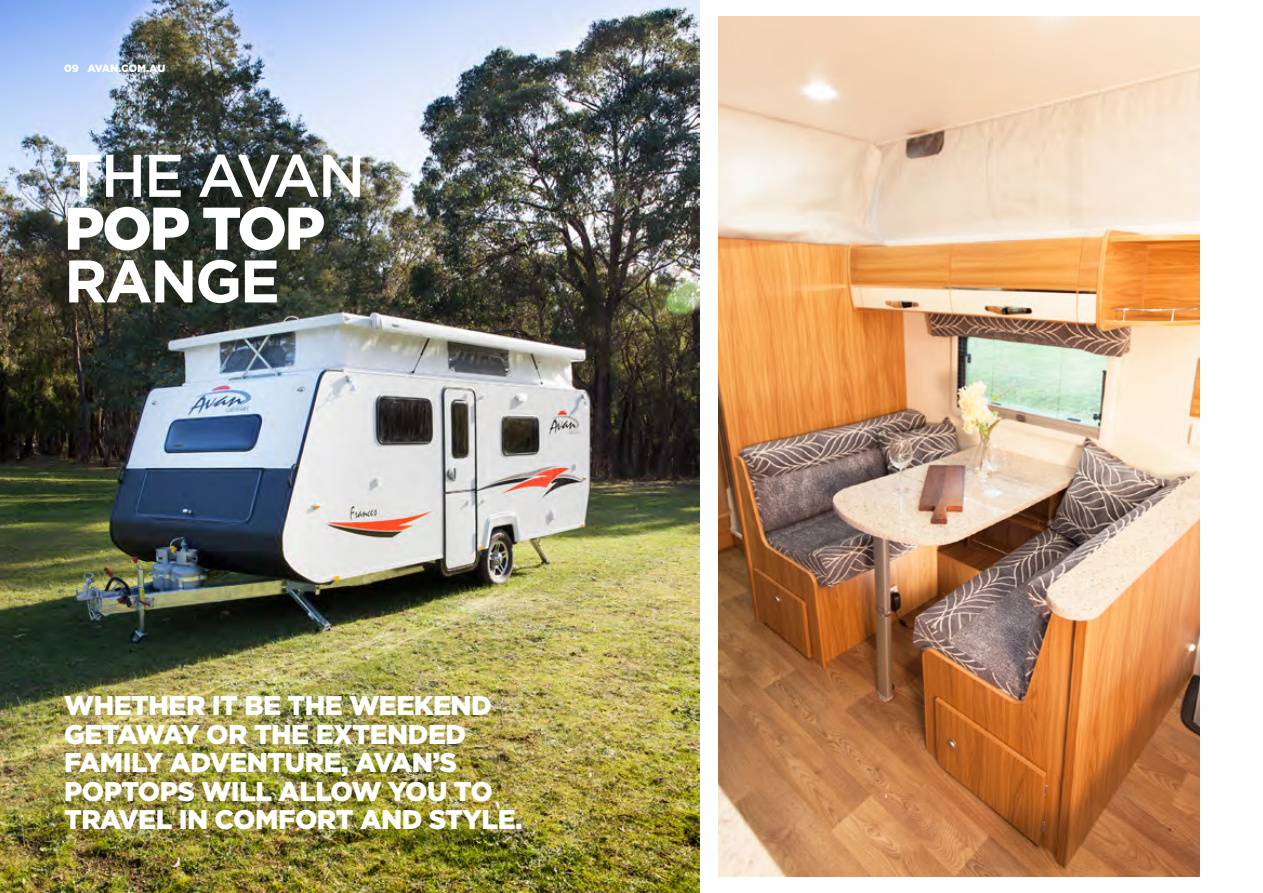
<style>
.page{position:relative;width:1263px;height:893px;background:#fff}
.page>*{position:absolute;margin:0;border:0;box-sizing:border-box;transform-origin:0 0}
.t1{font:500 60px "Gotham";letter-spacing:-.04em;color:#fff}
.t2{font:900 60px "Gotham";letter-spacing:-.04em;color:#fff}
.t3{font:700 60px "Gotham";letter-spacing:-.04em;color:#fff}
.t4{font:900 27px/28.5px "Gotham";letter-spacing:-.02em;color:#fff}
.t5{font:900 10.5px "Gotham";letter-spacing:-.02em;color:#fff}
</style>
<div class="page">
<img style="left:718px;top:16px;width:481px;height:860px">
<img style="left:0;top:0;width:699px;height:893px">
<p class="t5" style="left:64px;top:61px;width:103px">09 AVAN.COM.AU</p>
<h1 class="t1" style="left:64px;top:136px;width:303px">THE AVAN</h1>
<h1 class="t2" style="left:64px;top:187px;width:262px">POP TOP</h1>
<h1 class="t3" style="left:64px;top:241px;width:217px">RANGE</h1>
<p class="t4" style="left:64px;top:691px;width:460px">WHETHER IT BE THE WEEKEND<br>GETAWAY OR THE EXTENDED<br>FAMILY ADVENTURE, AVAN’S<br>POPTOPS WILL ALLOW YOU TO<br>TRAVEL IN COMFORT AND STYLE.</p>
</div>
